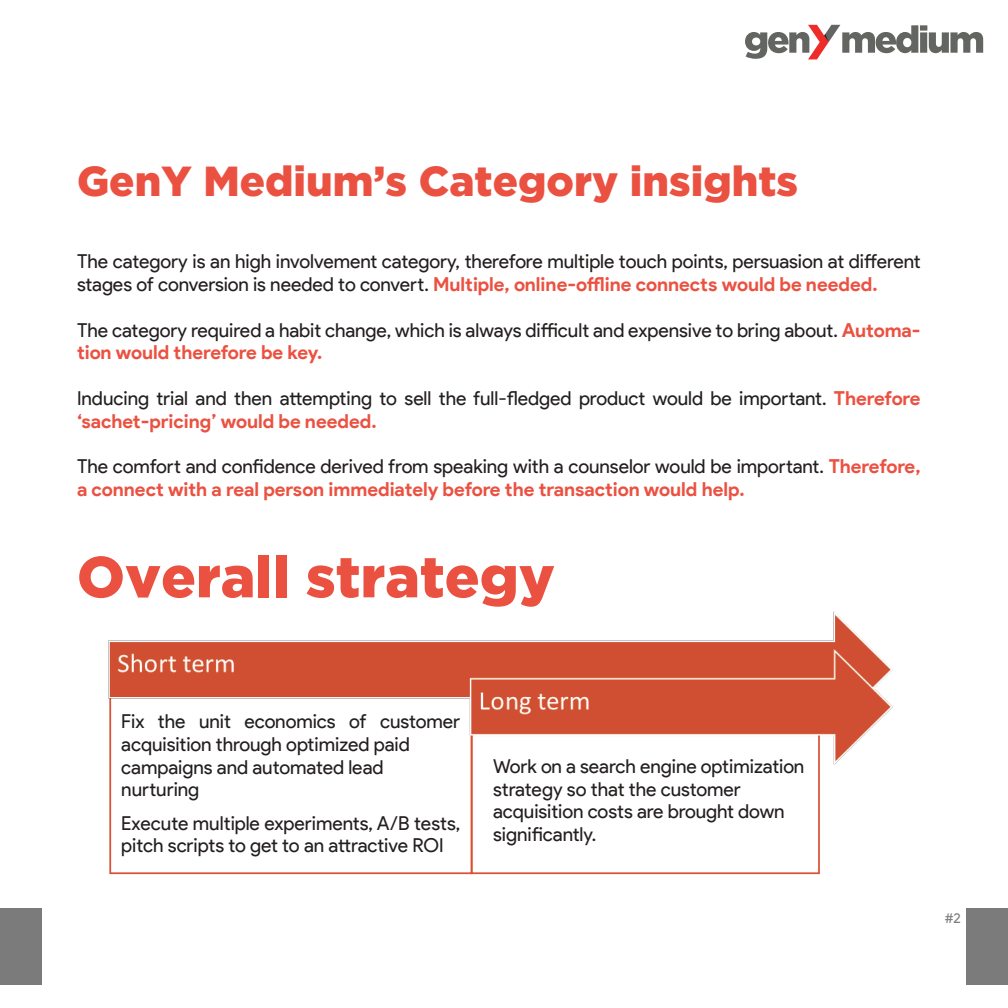
<style>
.page{position:relative;width:1008px;height:1008px;background:#fff}
.page>*{position:absolute;margin:0;border:0;box-sizing:border-box;transform-origin:0 0}
.t1{font:900 57.75px "Gotham";color:#eb5141}
.t2{font:900 42px "Gotham";color:#eb5141}
.t3{font:19.25px/22.8px "Product Sans";color:#241f1f}
.t4{font:700 19.25px/22.8px "Product Sans";color:#eb5141}
.t5{font:14px "Product Sans";color:#7c7b7c}
.s1{font-weight:700;color:#eb5141}
.s2{font-weight:400;color:#241f1f}
</style>
<div class="page">
<svg style="left:745px;top:25px;width:238px;height:34px"></svg>
<div style="left:109px;top:677px;width:363px;height:197px;border:2px solid #da5235"></div>
<div style="left:471px;top:720px;width:349px;height:154px;border:2px solid #da5235"></div>
<div style="left:0;top:908px;width:41px;height:77px;background:#7c7b7c"></div>
<div style="left:967px;top:908px;width:41px;height:77px;background:#7c7b7c"></div>
<img style="left:108px;top:612px;width:784px;height:153px">
<h2 class="t2" style="left:77px;top:152px;width:723px">GenY Medium’s Category insights</h2>
<p class="t3" style="left:77px;top:251px;width:845px">The category is an high involvement category, therefore multiple touch points, persuasion at different stages of conversion is needed to convert. <span class="s1">Multiple, online-offline connects would be needed.</span></p>
<p class="t3" style="left:77px;top:319px;width:845px">The category required a habit change, which is always difficult and expensive to bring about. <span class="s1">Automa&shy;tion would therefore be key.</span></p>
<p class="t3" style="left:77px;top:387px;width:845px">Inducing trial and then attempting to sell the full-fledged product would be important. <span class="s1">Therefore ‘sachet-pricing’ would be needed.</span></p>
<p class="t4" style="left:77px;top:455px;width:845px"><span class="s2">The comfort and confidence derived from speaking with a counselor would be important.</span> Therefore, a connect with a real person immediately before the transaction would help.</p>
<h1 class="t1" style="left:77px;top:537px;width:479px">Overall strategy</h1>
<p class="t3" style="left:121px;top:710px;width:340px">Fix the unit economics of customer acquisition through optimized paid campaigns and automated lead nurturing</p>
<p class="t3" style="left:121px;top:812px;width:340px">Execute multiple experiments, A/B tests, pitch scripts to get to an attractive ROI</p>
<p class="t3" style="left:493px;top:755px;width:313px">Work on a search engine optimization strategy so that the customer acquisition costs are brought down significantly.</p>
<p class="t5" style="left:945px;top:911px;width:18px">#2</p>
</div>
